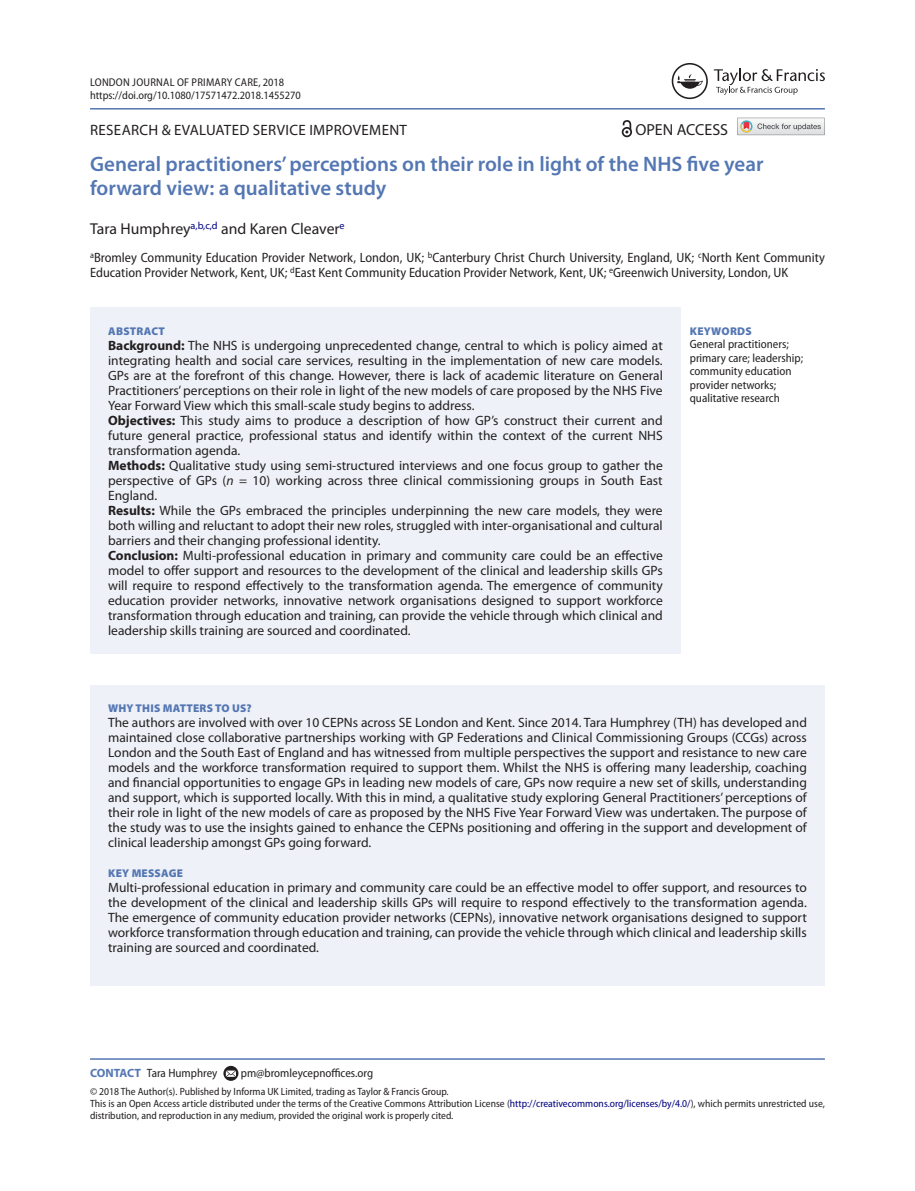
<style>
.page{position:relative;width:915px;height:1191px;background:#fff}
.page>*{position:absolute;margin:0;border:0;box-sizing:border-box;transform-origin:0 0}
.t1{font:600 21px/24px "Myriad Pro";color:#5477b3}
.t2{font:16.05px "Myriad Pro";color:#231f20}
.t3{font:15.75px "Myriad Pro";color:#231f20}
.t4{font:15px "Myriad Pro";letter-spacing:.02em;color:#231f20}
.t5{font:13.5px/15px "Myriad Pro";color:#231f20;text-align:justify}
.t6{font:semi-condensed 13.5px/15px "Myriad Pro";color:#231f20}
.t7{font:semi-condensed 12px/13.5px "Myriad Pro";color:#231f20}
.t8{font:semi-condensed 11.25px/13.5px "Myriad Pro";color:#231f20}
.t9{font:900 11.25px "Myriad Pro";letter-spacing:.02em;color:#5477b3}
.t10{font:semi-condensed 10.5px/12px "Myriad Pro";color:#231f20}
.s1{font-weight:700}
.s2{font-style:italic}
.s3{font-weight:700;font-stretch:normal;color:#5477b3}
.s4{color:#000080}
</style>
<div class="page">
<hr style="left:90px;top:108px;width:734px;height:2px;background:#5477b3">
<div style="left:90px;top:308px;width:590px;height:120px;background:#eef1f7"></div>
<div style="left:90px;top:428px;width:590px;height:90px;background:#eef1f7"></div>
<div style="left:90px;top:518px;width:590px;height:135px;background:#eef1f7"></div>
<hr style="left:90px;top:1058px;width:734px;height:1px;background:#5477b3">
<svg style="left:223px;top:1065px;width:15px;height:15px"></svg>
<svg style="left:226px;top:1070px;width:10px;height:6px"></svg>
<svg style="left:713px;top:69px;width:111px;height:26px"></svg>
<svg style="left:671px;top:63px;width:36px;height:36px"></svg>
<svg style="left:621px;top:120px;width:10px;height:17px"></svg>
<svg style="left:737px;top:118px;width:87px;height:17px"></svg>
<div style="left:90px;top:685px;width:734px;height:180px;background:#eef1f7"></div>
<div style="left:90px;top:850px;width:734px;height:120px;background:#eef1f7"></div>
<div style="left:90px;top:925px;width:734px;height:60px;background:#eef1f7"></div>
<p class="t8" style="left:90px;top:75px;width:212px">London Journal of Primary Care, 2018 https://doi.org/10.1080/17571472.2018.1455270</p>
<p class="t4" style="left:90px;top:121px;width:318px">RESEARCH &amp; EVALUATED SERVICE IMPROVEMENT</p>
<h1 class="t1" style="left:90px;top:151px;width:674px">General practitioners’ perceptions on their role in light of the NHS five year forward view: a qualitative study</h1>
<p class="t3" style="left:90px;top:219px;width:256px">Tara Humphrey<sup>a,b,c,d</sup> and Karen Cleaver<sup>e</sup></p>
<p class="t6" style="left:90px;top:250px;width:736px"><sup>a</sup>Bromley Community Education Provider Network, London, UK; <sup>b</sup>Canterbury Christ Church University, England, UK; <sup>c</sup>North Kent Community<br>Education Provider Network, Kent, UK; <sup>d</sup>East Kent Community Education Provider Network, Kent, UK; <sup>e</sup>Greenwich University, London, UK</p>
<p class="t2" style="left:635px;top:120px;width:94px">OPEN ACCESS</p>
<p class="t9" style="left:108px;top:324px;width:58px">ABSTRACT</p>
<p class="t5" style="left:108px;top:337px;width:556px;text-align:left"><span class="s1">Background:</span> The NHS is undergoing unprecedented change, central to which is policy aimed at integrating health and social care services, resulting in the implementation of new care models.<br>GPs are at the forefront of this change. However, there is lack of academic literature on General Practitioners’ perceptions on their role in light of the new models of care proposed by the NHS Five Year Forward View which this small-scale study begins to address.<br><span class="s1">Objectives:</span> This study aims to produce a description of how GP’s construct their current and future general practice, professional status and identify within the context of the current NHS transformation agenda.<br><span class="s1">Methods:</span> Qualitative study using semi-structured interviews and one focus group to gather the perspective of GPs (<span class="s2">n</span> = 10) working across three clinical commissioning groups in South East England.<br><span class="s1">Results:</span> While the GPs embraced the principles underpinning the new care models, they were both willing and reluctant to adopt their new roles, struggled with inter-organisational and cultural barriers and their changing professional identity.<br><span class="s1">Conclusion:</span> Multi-professional education in primary and community care could be an effective model to offer support and resources to the development of the clinical and leadership skills GPs will require to respond effectively to the transformation agenda. The emergence of community education provider networks, innovative network organisations designed to support workforce transformation through education and training, can provide the vehicle through which clinical and leadership skills training are sourced and coordinated.</p>
<p class="t9" style="left:689px;top:325px;width:63px">KEYWORDS</p>
<p class="t7" style="left:689px;top:338px;width:115px">General practitioners; primary care; leadership; community education provider networks; qualitative research</p>
<p class="t9" style="left:108px;top:702px;width:145px">WHY THIS MATTERS TO US?</p>
<p class="t5" style="left:108px;top:715px;width:700px">The authors are involved with over 10 CEPNs across SE London and Kent. Since 2014. Tara Humphrey (TH) has developed and maintained close collaborative partnerships working with GP Federations and Clinical Commissioning Groups (CCGs) across London and the South East of England and has witnessed from multiple perspectives the support and resistance to new care models and the workforce transformation required to support them. Whilst the NHS is offering many leadership, coaching and financial opportunities to engage GPs in leading new models of care, GPs now require a new set of skills, understanding and support, which is supported locally. With this in mind, a qualitative study exploring General Practitioners’ perceptions of their role in light of the new models of care as proposed by the NHS Five Year Forward View was undertaken. The purpose of the study was to use the insights gained to enhance the CEPNs positioning and offering in the support and development of clinical leadership amongst GPs going forward.</p>
<p class="t9" style="left:108px;top:867px;width:76px">KEY MESSAGE</p>
<p class="t5" style="left:108px;top:880px;width:700px">Multi-professional education in primary and community care could be an effective model to offer support, and resources to the development of the clinical and leadership skills GPs will require to respond effectively to the transformation agenda.<br>The emergence of community education provider networks (CEPNs), innovative network organisations designed to support workforce transformation through education and training, can provide the vehicle through which clinical and leadership skills training are sourced and coordinated.</p>
<p class="t7" style="left:90px;top:1066px;width:129px"><span class="s3">CONTACT</span> Tara Humphrey</p>
<p class="t7" style="left:241px;top:1066px;width:134px">pm@bromleycepnoffices.org</p>
<p class="t10" style="left:90px;top:1085px;width:736px">© 2018 The Author(s). Published by Informa UK Limited, trading as Taylor &amp; Francis Group.<br>This is an Open Access article distributed under the terms of the Creative Commons Attribution License (<span class="s4">http://creativecommons.org/licenses/by/4.0/</span>), which permits unrestricted use, distribution, and reproduction in any medium, provided the original work is properly cited.</p>
</div>
